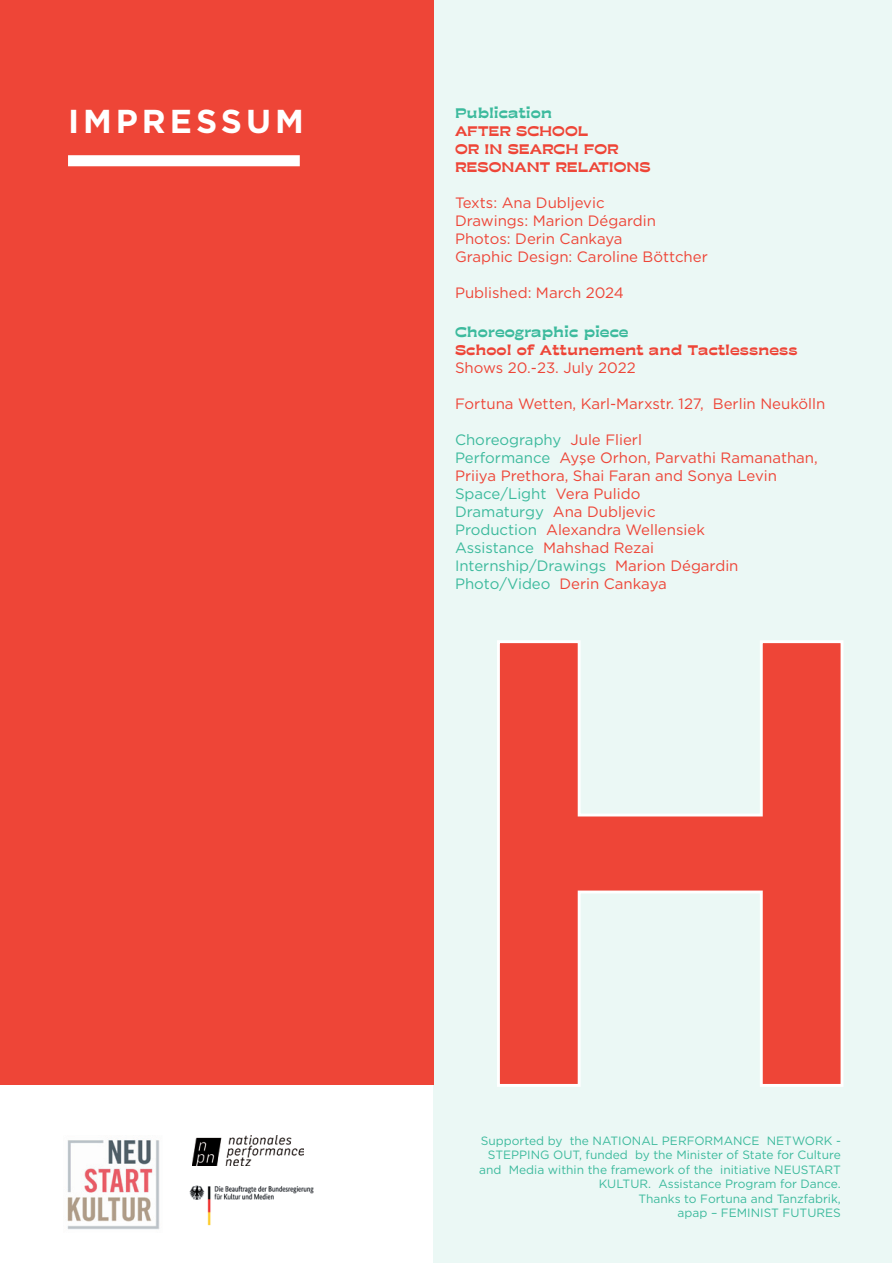
<style>
.page{position:relative;width:893px;height:1263px;background:#fff}
.page>*{position:absolute;margin:0;border:0;box-sizing:border-box;transform-origin:0 0}
.t1{font:700 625.8px "Akkurat";color:#ee4537}
.t2{font:700 33.15px "Gotham";letter-spacing:.12em;color:#fff}
.t3{font:15px/18px "Gotham";color:#ee4537}
.t4{font:700 15px/18px "Moche";color:#ee4537}
.t5{font:700 15px "Moche";color:#3cba9d}
.t6{font:12px/14.4px "Gotham";color:#3cba9d;text-align:right}
.s1{color:#3cba9d}
</style>
<div class="page">
<div style="left:434px;top:0;width:458px;height:1263px;background:#ebf8f5"></div>
<div style="left:0;top:0;width:434px;height:1084px;background:#ee4537"></div>
<div style="left:68px;top:155px;width:232px;height:11px;background:#fff"></div>
<svg style="left:497px;top:640px;width:346px;height:447px"></svg>
<img style="left:189px;top:1185px;width:125px;height:41px">
<img style="left:67px;top:1140px;width:93px;height:90px">
<img style="left:192px;top:1135px;width:111px;height:30px">
<h2 class="t2" style="left:68px;top:99px;width:237px">IMPRESSUM</h2>
<p class="t5" style="left:455px;top:103px;width:99px">Publication</p>
<p class="t4" style="left:455px;top:122px;width:197px">AFTER SCHOOL<br>OR IN SEARCH FOR<br>RESONANT RELATIONS</p>
<p class="t3" style="left:455px;top:194px;width:254px">Texts: Ana Dubljevic<br>Drawings: Marion Dégardin<br>Photos: Derin Cankaya<br>Graphic Design: Caroline Böttcher</p>
<p class="t3" style="left:455px;top:284px;width:170px">Published: March 2024</p>
<p class="t5" style="left:455px;top:322px;width:175px">Choreographic piece</p>
<p class="t4" style="left:455px;top:341px;width:344px">School of Attunement and Tactlessness</p>
<p class="t3" style="left:455px;top:359px;width:182px">Shows 20.-23. July 2022</p>
<p class="t3" style="left:455px;top:395px;width:372px">Fortuna Wetten, Karl-Marxstr. 127, Berlin Neukölln</p>
<p class="t3" style="left:455px;top:431px;width:364px"><span class="s1">Choreography</span> Jule Flierl<br><span class="s1">Performance</span> Ayşe Orhon, Parvathi Ramanathan,<br>Priiya Prethora, Shai Faran and Sonya Levin<br><span class="s1">Space/Light</span> Vera Pulido<br><span class="s1">Dramaturgy</span> Ana Dubljevic<br><span class="s1">Production</span> Alexandra Wellensiek<br><span class="s1">Assistance</span> Mahshad Rezai<br><span class="s1">Internship/Drawings</span> Marion Dégardin<br><span class="s1">Photo/Video</span> Derin Cankaya</p>
<h1 class="t1" style="left:446px;top:470px;width:449px">H</h1>
<p class="t6" style="left:479px;top:1133px;width:363px">Supported by the NATIONAL PERFORMANCE NETWORK - STEPPING OUT, funded by the Minister of State for Culture and Media within the framework of the initiative NEUSTART KULTUR. Assistance Program for Dance.<br>Thanks to Fortuna and Tanzfabrik,<br>apap – FEMINIST FUTURES</p>
</div>
